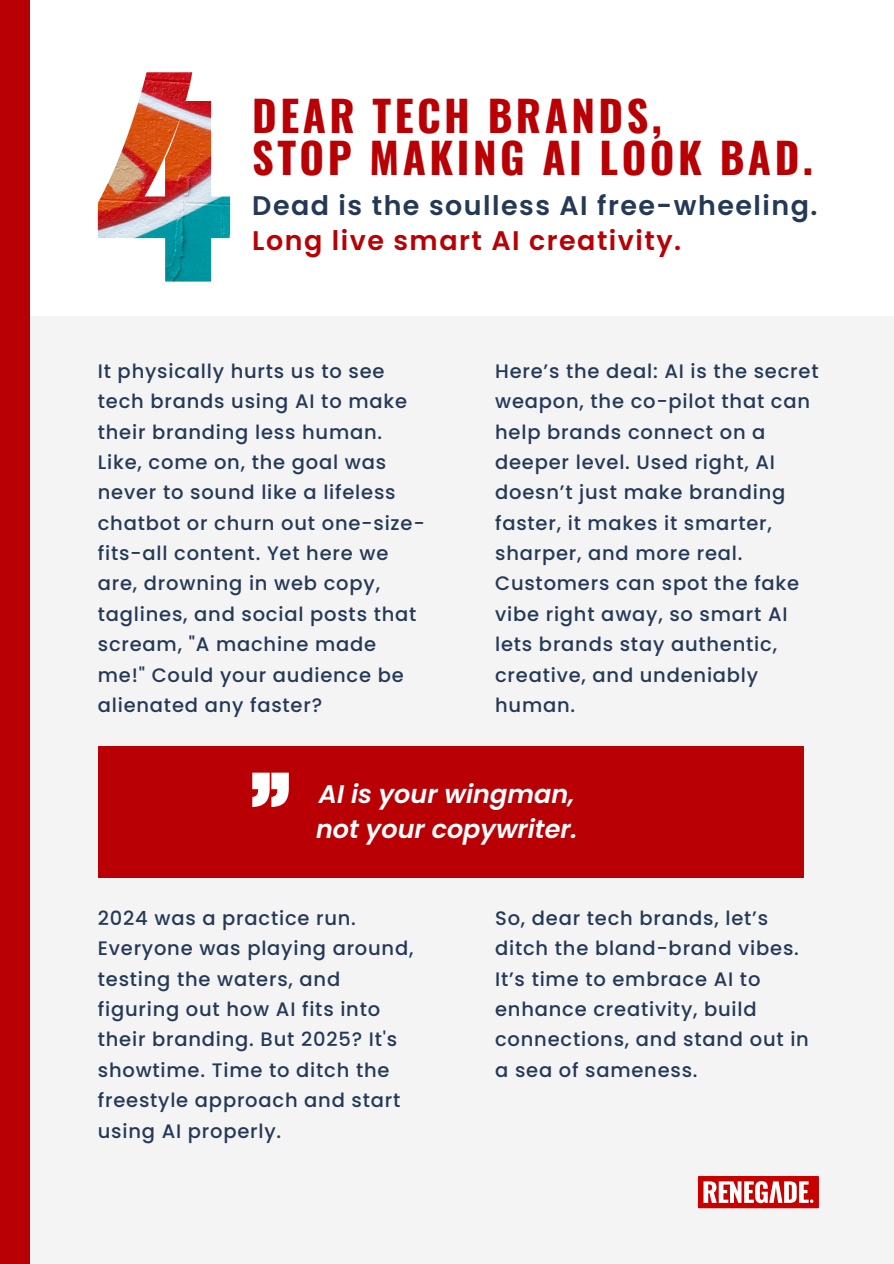
<style>
.page{position:relative;width:894px;height:1264px;background:#fff}
.page>*{position:absolute;margin:0;border:0;box-sizing:border-box;transform-origin:0 0}
.t1{font:700 42.15px/41.7px "Oswald";letter-spacing:.08em;color:#b80005}
.t2{font:600 26.85px/34.8px "Poppins";letter-spacing:.055em;color:#253957}
.t3{font:italic 600 25.5px/34.8px "Poppins";color:#fff}
.t4{font:500 19.5px/30.3px "Poppins";letter-spacing:.04em;color:#253957}
.s1{color:#b80005}
</style>
<div class="page">
<div style="left:0;top:317px;width:893px;height:946px;background:#f4f4f4"></div>
<img style="left:98px;top:72px;width:132px;height:209px">
<div style="left:98px;top:746px;width:705px;height:131px;background:#b80005"></div>
<div style="left:0;top:0;width:30px;height:1263px;background:#b80005"></div>
<svg style="left:252px;top:772px;width:36px;height:35px"></svg>
<svg style="left:698px;top:1176px;width:120px;height:32px"></svg>
<p class="t1" style="left:252px;top:93px;width:562px">DEAR TECH BRANDS,<br>STOP MAKING AI LOOK BAD.</p>
<p class="t2" style="left:252px;top:188px;width:566px">Dead is the soulless AI free-wheeling.<br><span class="s1">Long live smart AI creativity.</span></p>
<h1 class="t4" style="left:98px;top:356px;width:328px">It physically hurts us to see tech brands using AI to make their branding less human.<br>Like, come on, the goal was never to sound like a lifeless chatbot or churn out one-size&shy;fits-all content. Yet here we are, drowning in web copy, taglines, and social posts that scream, "A machine made me!" Could your audience be alienated any faster?</h1>
<p class="t4" style="left:495px;top:356px;width:325px">Here’s the deal: AI is the secret weapon, the co-pilot that can help brands connect on a deeper level. Used right, AI doesn’t just make branding faster, it makes it smarter, sharper, and more real.<br>Customers can spot the fake vibe right away, so smart AI lets brands stay authentic, creative, and undeniably human.</p>
<p class="t3" style="left:316px;top:776px;width:263px">AI is your wingman, not your copywriter.</p>
<h2 class="t4" style="left:98px;top:902px;width:317px">2024 was a practice run.<br>Everyone was playing around, testing the waters, and figuring out how AI fits into their branding. But 2025? It's showtime. Time to ditch the freestyle approach and start using AI properly.</h2>
<p class="t4" style="left:495px;top:902px;width:315px">So, dear tech brands, let’s ditch the bland-brand vibes.<br>It’s time to embrace AI to enhance creativity, build connections, and stand out in a sea of sameness.</p>
</div>
